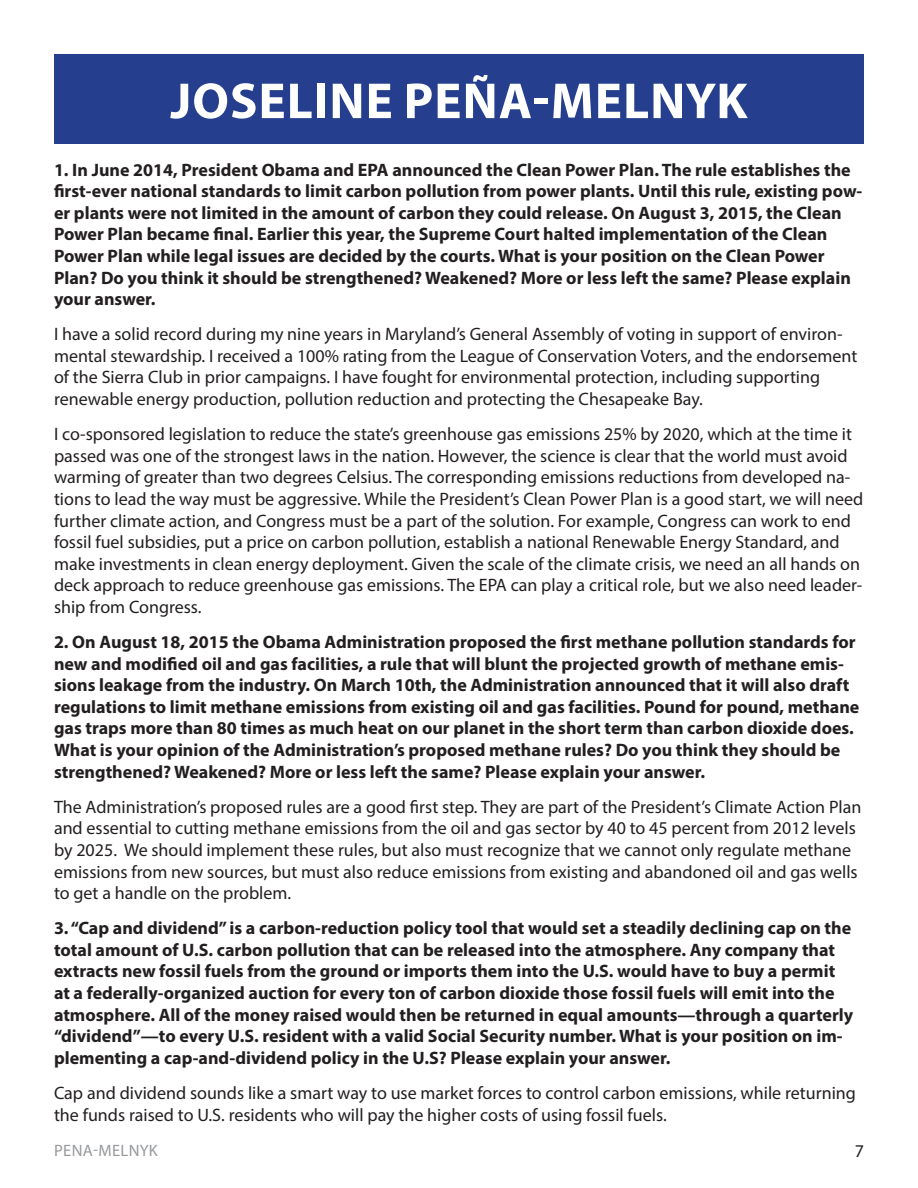
<style>
.page{position:relative;width:918px;height:1188px;background:#fff}
.page>*{position:absolute;margin:0;border:0;box-sizing:border-box;transform-origin:0 0}
.t1{font:700 51px "Myriad Pro";letter-spacing:.02em;color:#fff}
.Questions{font:700 18px/21.6px "Myriad Pro";color:#231f20}
.Answers{font:18px/21.6px "Myriad Pro";color:#231f20}
.t2{font:16.5px "Myriad Pro";letter-spacing:.02em;color:#97999c}
</style>
<div class="page">
<div style="left:54px;top:54px;width:810px;height:90px;background:#253f8e"></div>
<p class="t1" style="left:170px;top:68px;width:579px">JOSELINE PEÑA-MELNYK</p>
<p class="Questions" style="left:54px;top:158px;width:810px">1. In June 2014, President Obama and EPA announced the Clean Power Plan. The rule establishes the first-ever national standards to limit carbon pollution from power plants. Until this rule, existing pow&shy;er plants were not limited in the amount of carbon they could release. On August 3, 2015, the Clean Power Plan became final. Earlier this year, the Supreme Court halted implementation of the Clean Power Plan while legal issues are decided by the courts. What is your position on the Clean Power Plan? Do you think it should be strengthened? Weakened? More or less left the same? Please explain your answer.</p>
<p class="Answers" style="left:54px;top:323px;width:805px">I have a solid record during my nine years in Maryland’s General Assembly of voting in support of environ&shy;mental stewardship. I received a 100% rating from the League of Conservation Voters, and the endorsement of the Sierra Club in prior campaigns. I have fought for environmental protection, including supporting renewable energy production, pollution reduction and protecting the Chesapeake Bay.</p>
<p class="Answers" style="left:54px;top:423px;width:811px">I co-sponsored legislation to reduce the state’s greenhouse gas emissions 25% by 2020, which at the time it passed was one of the strongest laws in the nation. However, the science is clear that the world must avoid warming of greater than two degrees Celsius. The corresponding emissions reductions from developed na&shy;tions to lead the way must be aggressive. While the President’s Clean Power Plan is a good start, we will need further climate action, and Congress must be a part of the solution. For example, Congress can work to end fossil fuel subsidies, put a price on carbon pollution, establish a national Renewable Energy Standard, and make investments in clean energy deployment. Given the scale of the climate crisis, we need an all hands on deck approach to reduce greenhouse gas emissions. The EPA can play a critical role, but we also need leader&shy;ship from Congress.</p>
<p class="Questions" style="left:54px;top:631px;width:807px">2. On August 18, 2015 the Obama Administration proposed the first methane pollution standards for new and modified oil and gas facilities, a rule that will blunt the projected growth of methane emis&shy;sions leakage from the industry. On March 10th, the Administration announced that it will also draft regulations to limit methane emissions from existing oil and gas facilities. Pound for pound, methane gas traps more than 80 times as much heat on our planet in the short term than carbon dioxide does.<br>What is your opinion of the Administration’s proposed methane rules? Do you think they should be strengthened? Weakened? More or less left the same? Please explain your answer.</p>
<p class="Answers" style="left:54px;top:796px;width:809px">The Administration’s proposed rules are a good first step. They are part of the President’s Climate Action Plan and essential to cutting methane emissions from the oil and gas sector by 40 to 45 percent from 2012 levels by 2025. We should implement these rules, but also must recognize that we cannot only regulate methane emissions from new sources, but must also reduce emissions from existing and abandoned oil and gas wells to get a handle on the problem.</p>
<p class="Questions" style="left:54px;top:917px;width:801px">3. “Cap and dividend” is a carbon-reduction policy tool that would set a steadily declining cap on the total amount of U.S. carbon pollution that can be released into the atmosphere. Any company that extracts new fossil fuels from the ground or imports them into the U.S. would have to buy a permit at a federally-organized auction for every ton of carbon dioxide those fossil fuels will emit into the atmosphere. All of the money raised would then be returned in equal amounts—through a quarterly “dividend”—to every U.S. resident with a valid Social Security number. What is your position on im&shy;plementing a cap-and-dividend policy in the U.S? Please explain your answer.</p>
<p class="Answers" style="left:54px;top:1082px;width:803px">Cap and dividend sounds like a smart way to use market forces to control carbon emissions, while returning the funds raised to U.S. residents who will pay the higher costs of using fossil fuels.</p>
<p class="t2" style="left:54px;top:1140px;width:105px">PENA-MELNYK</p>
<p class="Answers" style="left:855px;top:1140px;width:11px">7</p>
</div>
